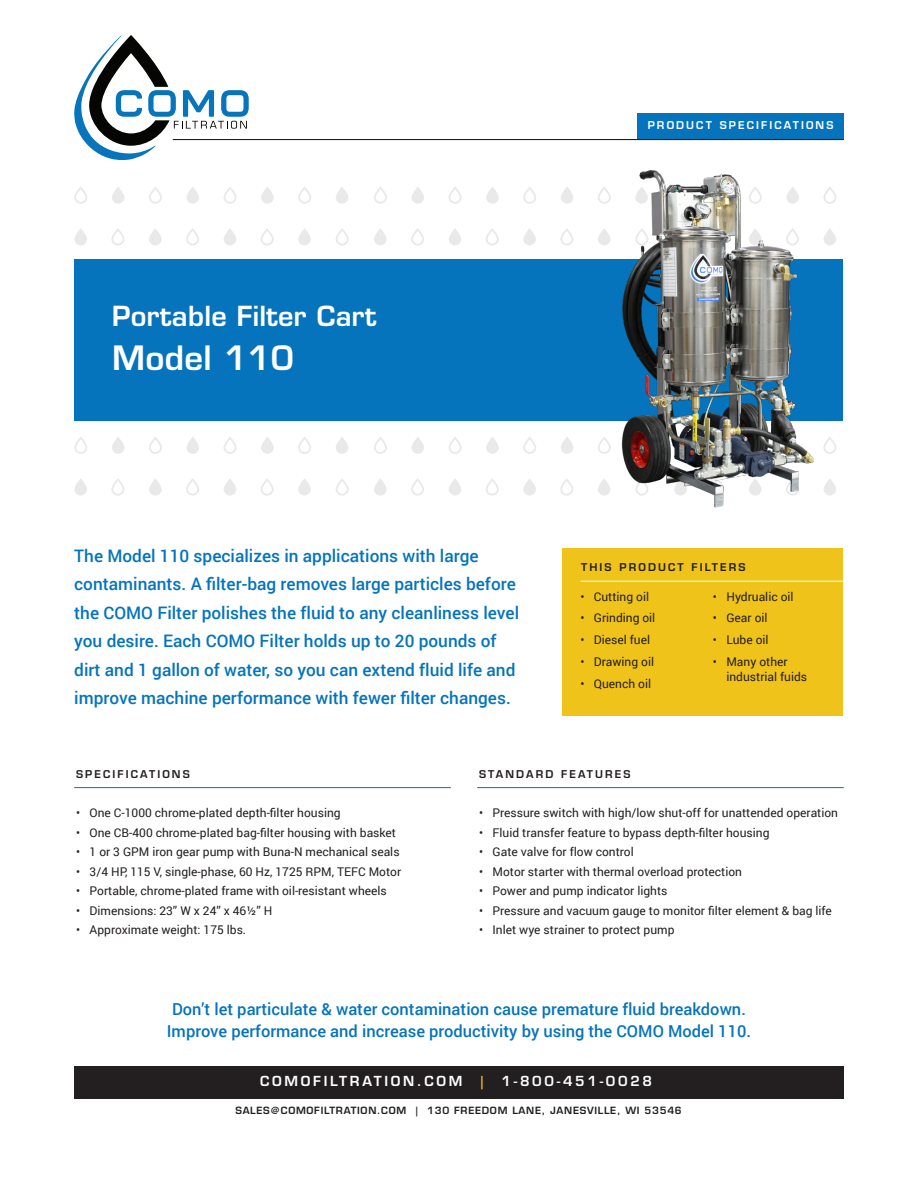
<style>
.page{position:relative;width:918px;height:1188px;background:#fff}
.page>*{position:absolute;margin:0;border:0;box-sizing:border-box;transform-origin:0 0}
.t1{font:600 32.7px "Eurostile LT Std";letter-spacing:.01em;color:#fff}
.t2{font:600 27px "Eurostile LT Std";letter-spacing:.01em;color:#fff}
.t3{font:500 17.25px/28.5px "Roboto";color:#0574bc}
.t4{font:500 16.5px/22.5px "Roboto";color:#0574bc;text-align:center}
.t5{font:600 13.5px "Eurostile LT Std";letter-spacing:.2em;color:#fff}
.t6{font:600 13.5px "Eurostile LT Std";color:#efc319}
.t7{font:12px/15px "Roboto";color:#231f20}
.t8{font:600 10.5px "Eurostile LT Std";letter-spacing:.2em;color:#231f20}
.t9{font:600 10.5px "Eurostile LT Std";letter-spacing:.2em;color:#fff}
.t10{font:600 9.75px "Eurostile LT Std";letter-spacing:.075em;color:#231f20}
</style>
<div class="page">
<div style="left:563px;top:548px;width:280px;height:168px;background:#efc319"></div>
<svg style="left:74px;top:187px;width:13px;height:17px"></svg>
<svg style="left:112px;top:187px;width:13px;height:17px"></svg>
<svg style="left:149px;top:187px;width:13px;height:17px"></svg>
<svg style="left:186px;top:187px;width:13px;height:17px"></svg>
<svg style="left:224px;top:187px;width:13px;height:17px"></svg>
<svg style="left:261px;top:187px;width:13px;height:17px"></svg>
<svg style="left:298px;top:187px;width:13px;height:17px"></svg>
<svg style="left:336px;top:187px;width:12px;height:17px"></svg>
<svg style="left:336px;top:228px;width:13px;height:18px"></svg>
<svg style="left:74px;top:228px;width:13px;height:17px"></svg>
<svg style="left:111px;top:229px;width:13px;height:17px"></svg>
<svg style="left:149px;top:228px;width:13px;height:17px"></svg>
<svg style="left:186px;top:228px;width:13px;height:18px"></svg>
<svg style="left:224px;top:229px;width:12px;height:16px"></svg>
<svg style="left:261px;top:229px;width:13px;height:17px"></svg>
<svg style="left:298px;top:228px;width:13px;height:17px"></svg>
<svg style="left:74px;top:437px;width:13px;height:17px"></svg>
<svg style="left:112px;top:437px;width:13px;height:17px"></svg>
<svg style="left:149px;top:437px;width:13px;height:17px"></svg>
<svg style="left:186px;top:437px;width:13px;height:17px"></svg>
<svg style="left:224px;top:437px;width:13px;height:17px"></svg>
<svg style="left:261px;top:437px;width:13px;height:17px"></svg>
<svg style="left:298px;top:437px;width:13px;height:17px"></svg>
<svg style="left:336px;top:437px;width:12px;height:17px"></svg>
<svg style="left:336px;top:479px;width:13px;height:17px"></svg>
<svg style="left:74px;top:479px;width:13px;height:17px"></svg>
<svg style="left:111px;top:479px;width:13px;height:17px"></svg>
<svg style="left:149px;top:479px;width:13px;height:17px"></svg>
<svg style="left:186px;top:479px;width:13px;height:17px"></svg>
<svg style="left:224px;top:479px;width:12px;height:17px"></svg>
<svg style="left:261px;top:479px;width:13px;height:17px"></svg>
<svg style="left:298px;top:479px;width:13px;height:17px"></svg>
<svg style="left:374px;top:187px;width:13px;height:17px"></svg>
<svg style="left:411px;top:187px;width:13px;height:17px"></svg>
<svg style="left:449px;top:187px;width:13px;height:17px"></svg>
<svg style="left:486px;top:187px;width:13px;height:17px"></svg>
<svg style="left:523px;top:187px;width:13px;height:17px"></svg>
<svg style="left:561px;top:187px;width:12px;height:17px"></svg>
<svg style="left:598px;top:187px;width:13px;height:17px"></svg>
<svg style="left:374px;top:228px;width:13px;height:17px"></svg>
<svg style="left:411px;top:228px;width:13px;height:18px"></svg>
<svg style="left:449px;top:229px;width:12px;height:16px"></svg>
<svg style="left:486px;top:228px;width:13px;height:18px"></svg>
<svg style="left:523px;top:228px;width:13px;height:17px"></svg>
<svg style="left:560px;top:228px;width:13px;height:18px"></svg>
<svg style="left:598px;top:229px;width:13px;height:16px"></svg>
<svg style="left:374px;top:437px;width:13px;height:17px"></svg>
<svg style="left:411px;top:437px;width:13px;height:17px"></svg>
<svg style="left:449px;top:437px;width:13px;height:17px"></svg>
<svg style="left:486px;top:437px;width:13px;height:17px"></svg>
<svg style="left:523px;top:437px;width:13px;height:17px"></svg>
<svg style="left:561px;top:437px;width:12px;height:17px"></svg>
<svg style="left:598px;top:437px;width:13px;height:17px"></svg>
<svg style="left:374px;top:479px;width:13px;height:17px"></svg>
<svg style="left:411px;top:479px;width:13px;height:17px"></svg>
<svg style="left:449px;top:479px;width:12px;height:17px"></svg>
<svg style="left:486px;top:479px;width:13px;height:17px"></svg>
<svg style="left:523px;top:479px;width:13px;height:17px"></svg>
<svg style="left:560px;top:479px;width:13px;height:17px"></svg>
<svg style="left:598px;top:479px;width:13px;height:17px"></svg>
<svg style="left:823px;top:187px;width:14px;height:17px"></svg>
<svg style="left:823px;top:229px;width:13px;height:16px"></svg>
<svg style="left:823px;top:437px;width:13px;height:17px"></svg>
<svg style="left:823px;top:479px;width:13px;height:17px"></svg>
<div style="left:74px;top:259px;width:769px;height:161px;background:#0574bc"></div>
<div style="left:637px;top:113px;width:207px;height:27px;background:#0574bc"></div>
<svg style="left:74px;top:35px;width:175px;height:125px"></svg>
<hr style="left:173px;top:139px;width:671px;height:1px;background:#231f20">
<img style="left:620px;top:170px;width:194px;height:338px">
<hr style="left:581px;top:581px;width:262px;height:1px;background:#fff">
<hr style="left:74px;top:787px;width:377px;height:1px;background:#0574bc">
<hr style="left:477px;top:787px;width:367px;height:1px;background:#0574bc">
<div style="left:74px;top:1066px;width:770px;height:33px;background:#231f20"></div>
<p class="t2" style="left:112px;top:299px;width:266px">Portable Filter Cart</p>
<p class="t1" style="left:112px;top:337px;width:183px">Model 110</p>
<p class="t9" style="left:648px;top:119px;width:187px">PRODUCT SPECIFICATIONS</p>
<p class="t3" style="left:74px;top:541px;width:446px">The Model 110 specializes in applications with large contaminants. A filter-bag removes large particles before the COMO Filter polishes the fluid to any cleanliness level you desire. Each COMO Filter holds up to 20 pounds of dirt and 1 gallon of water, so you can extend fluid life and improve machine performance with fewer filter changes.</p>
<p class="t8" style="left:581px;top:561px;width:166px">THIS PRODUCT FILTERS</p>
<p class="t7" style="left:580px;top:588px;width:70px">• Cutting oil</p>
<p class="t7" style="left:580px;top:610px;width:76px">• Grinding oil</p>
<p class="t7" style="left:580px;top:632px;width:71px">• Diesel fuel</p>
<p class="t7" style="left:580px;top:654px;width:75px">• Drawing oil</p>
<p class="t7" style="left:580px;top:675px;width:72px">• Quench oil</p>
<p class="t7" style="left:713px;top:588px;width:82px">• Hydrualic oil</p>
<p class="t7" style="left:713px;top:610px;width:56px">• Gear oil</p>
<p class="t7" style="left:713px;top:632px;width:57px">• Lube oil</p>
<p class="t7" style="left:726px;top:654px;width:82px;text-indent:-14px">• Many other industrial fuids</p>
<p class="t8" style="left:76px;top:767px;width:115px">SPECIFICATIONS</p>
<p class="t8" style="left:479px;top:767px;width:153px">STANDARD FEATURES</p>
<p class="t7" style="left:76px;top:805px;width:266px">• One C-1000 chrome-plated depth-filter housing</p>
<p class="t7" style="left:76px;top:824px;width:321px">• One CB-400 chrome-plated bag-filter housing with basket</p>
<p class="t7" style="left:76px;top:844px;width:325px">• 1 or 3 GPM iron gear pump with Buna-N mechanical seals</p>
<p class="t7" style="left:76px;top:863px;width:326px">• 3/4 HP, 115 V, single-phase, 60 Hz, 1725 RPM, TEFC Motor</p>
<p class="t7" style="left:76px;top:883px;width:312px">• Portable, chrome-plated frame with oil-resistant wheels</p>
<p class="t7" style="left:76px;top:903px;width:198px">• Dimensions: 23” W x 24” x 46½” H</p>
<p class="t7" style="left:76px;top:922px;width:172px">• Approximate weight: 175 lbs.</p>
<p class="t7" style="left:479px;top:805px;width:361px">• Pressure switch with high/low shut-off for unattended operation</p>
<p class="t7" style="left:479px;top:824px;width:292px">• Fluid transfer feature to bypass depth-filter housing</p>
<p class="t7" style="left:479px;top:844px;width:156px">• Gate valve for flow control</p>
<p class="t7" style="left:479px;top:863px;width:265px">• Motor starter with thermal overload protection</p>
<p class="t7" style="left:479px;top:883px;width:190px">• Power and pump indicator lights</p>
<p class="t7" style="left:479px;top:903px;width:354px">• Pressure and vacuum gauge to monitor filter element &amp; bag life</p>
<p class="t7" style="left:479px;top:922px;width:197px">• Inlet wye strainer to protect pump</p>
<p class="t4" style="left:167px;top:997px;width:586px">Don’t let particulate &amp; water contamination cause premature fluid breakdown.<br>Improve performance and increase productivity by using the COMO Model 110.</p>
<p class="t5" style="left:260px;top:1073px;width:204px">COMOFILTRATION.COM</p>
<p class="t6" style="left:480px;top:1073px;width:5px">|</p>
<p class="t5" style="left:502px;top:1073px;width:152px">1-800-451-0028</p>
<p class="t10" style="left:235px;top:1104px;width:448px">SALES@COMOFILTRATION.COM | 130 FREEDOM LANE, JANESVILLE, WI 53546</p>
</div>
